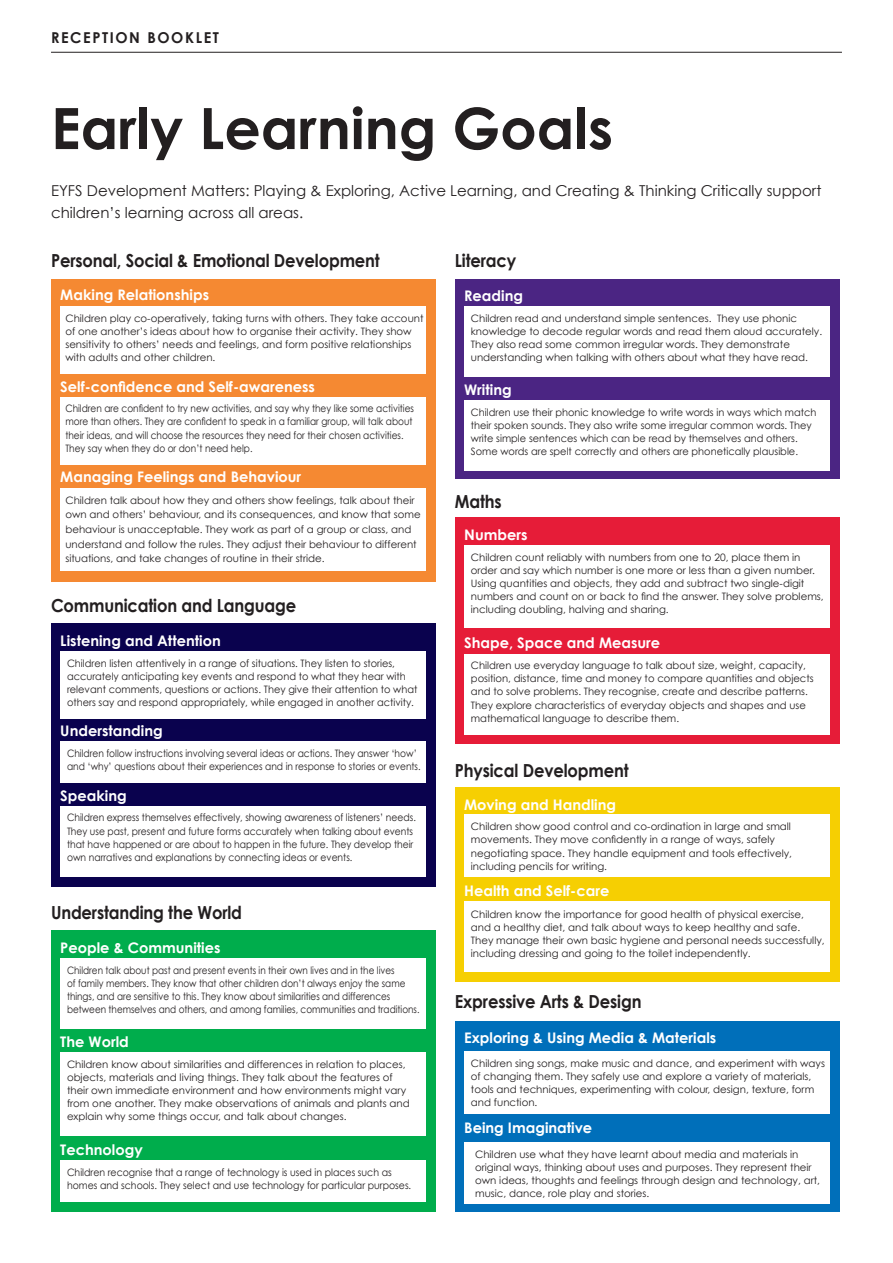
<style>
.page{position:relative;width:893px;height:1263px;background:#fff}
.page>*{position:absolute;margin:0;border:0;box-sizing:border-box;transform-origin:0 0}
.t1{font:700 57px "Century Gothic";color:#231f20}
.t2{font:700 18px "Century Gothic";letter-spacing:-.01em;color:#231f20;scale:.91 1}
.t3{font:15px/22.5px "Century Gothic";color:#231f20}
.t4{font:700 15px "Century Gothic";letter-spacing:.11em;color:#231f20}
.t5{font:700 14.55px "Century Gothic";color:#fff}
.t6{font:10.2px/13.2px "Century Gothic";color:#231f20}
.t7{font:10.2px/13.2px "Century Gothic";color:#231f20;scale:.96 1}
.t8{font:10.2px/13.2px "Century Gothic";color:#231f20;scale:.87 1}
.t9{font:10.2px/13.2px "Century Gothic";color:#231f20;scale:.9 1}
.t10{font:10.2px/13.2px "Century Gothic";color:#231f20;scale:.88 1}
.t11{font:10.2px/13.2px "Century Gothic";color:#231f20;scale:.89 1}
.t12{font:10.2px/13.2px "Century Gothic";color:#231f20;scale:.92 1}
</style>
<div class="page">
<div style="left:51px;top:279px;width:385px;height:303px;background:#f58932"></div>
<div style="left:51px;top:623px;width:385px;height:264px;background:#0a024e"></div>
<div style="left:455px;top:787px;width:384px;height:194px;background:#f6cf02"></div>
<div style="left:455px;top:279px;width:384px;height:199px;background:#4b2583"></div>
<div style="left:455px;top:517px;width:384px;height:227px;background:#e61c38"></div>
<div style="left:51px;top:930px;width:385px;height:282px;background:#00ad4c"></div>
<div style="left:455px;top:1022px;width:384px;height:190px;background:#006fba"></div>
<div style="left:60px;top:307px;width:366px;height:67px;background:#fff"></div>
<div style="left:60px;top:651px;width:366px;height:67px;background:#fff"></div>
<div style="left:464px;top:815px;width:366px;height:62px;background:#fff"></div>
<div style="left:464px;top:307px;width:366px;height:70px;background:#fff"></div>
<div style="left:464px;top:545px;width:366px;height:82px;background:#fff"></div>
<div style="left:60px;top:958px;width:366px;height:70px;background:#fff"></div>
<div style="left:464px;top:1052px;width:366px;height:62px;background:#fff"></div>
<div style="left:60px;top:397px;width:366px;height:67px;background:#fff"></div>
<div style="left:60px;top:741px;width:366px;height:42px;background:#fff"></div>
<div style="left:464px;top:901px;width:366px;height:70px;background:#fff"></div>
<div style="left:464px;top:401px;width:366px;height:70px;background:#fff"></div>
<div style="left:464px;top:654px;width:366px;height:81px;background:#fff"></div>
<div style="left:60px;top:1052px;width:366px;height:84px;background:#fff"></div>
<div style="left:464px;top:1142px;width:366px;height:62px;background:#fff"></div>
<div style="left:60px;top:1160px;width:366px;height:41px;background:#fff"></div>
<div style="left:60px;top:488px;width:366px;height:83px;background:#fff"></div>
<div style="left:60px;top:806px;width:366px;height:71px;background:#fff"></div>
<hr style="left:51px;top:52px;width:791px;height:1px;background:#231f20">
<p class="t4" style="left:51px;top:28px;width:169px">RECEPTION BOOKLET</p>
<p class="t1" style="left:51px;top:93px;width:564px">Early Learning Goals</p>
<p class="t3" style="left:51px;top:179px;width:772px">EYFS Development Matters: Playing &amp; Exploring, Active Learning, and Creating &amp; Thinking Critically support children’s learning across all areas.</p>
<p class="t2" style="left:51px;top:250px;width:363px">Personal, Social &amp; Emotional Development</p>
<p class="t2" style="left:455px;top:250px;width:69px">Literacy</p>
<p class="t5" style="left:60px;top:286px;width:150px">Making Relationships</p>
<p class="t6" style="left:65px;top:312px;width:360px">Children play co-operatively, taking turns with others. They take account of one another’s ideas about how to organise their activity. They show sensitivity to others’ needs and feelings, and form positive relationships with adults and other children.</p>
<p class="t5" style="left:60px;top:377px;width:256px">Self-confidence and Self-awareness</p>
<p class="t10" style="left:65px;top:402px;width:398px">Children are confident to try new activities, and say why they like some activities more than others. They are confident to speak in a familiar group, will talk about their ideas, and will choose the resources they need for their chosen activities.<br>They say when they do or don’t need help.</p>
<p class="t5" style="left:60px;top:468px;width:242px">Managing Feelings and Behaviour</p>
<p class="t6" style="left:65px;top:493px;width:357px;line-height:14.5px">Children talk about how they and others show feelings, talk about their own and others’ behaviour, and its consequences, and know that some behaviour is unacceptable. They work as part of a group or class, and understand and follow the rules. They adjust their behaviour to different situations, and take changes of routine in their stride.</p>
<p class="t2" style="left:51px;top:594px;width:271px">Communication and Language</p>
<p class="t5" style="left:60px;top:631px;width:162px">Listening and Attention</p>
<p class="t7" style="left:67px;top:656px;width:366px">Children listen attentively in a range of situations. They listen to stories, accurately anticipating key events and respond to what they hear with relevant comments, questions or actions. They give their attention to what others say and respond appropriately, while engaged in another activity.</p>
<p class="t5" style="left:60px;top:722px;width:104px">Understanding</p>
<p class="t11" style="left:67px;top:746px;width:399px">Children follow instructions involving several ideas or actions. They answer ‘how’ and ‘why’ questions about their experiences and in response to stories or events.</p>
<p class="t5" style="left:60px;top:786px;width:68px">Speaking</p>
<p class="t9" style="left:67px;top:811px;width:389px">Children express themselves effectively, showing awareness of listeners’ needs.<br>They use past, present and future forms accurately when talking about events that have happened or are about to happen in the future. They develop their own narratives and explanations by connecting ideas or events.</p>
<p class="t2" style="left:51px;top:901px;width:211px">Understanding the World</p>
<p class="t5" style="left:60px;top:939px;width:162px">People &amp; Communities</p>
<p class="t8" style="left:67px;top:963px;width:407px">Children talk about past and present events in their own lives and in the lives<br>of family members. They know that other children don’t always enjoy the same things, and are sensitive to this. They know about similarities and differences between themselves and others, and among families, communities and traditions.</p>
<p class="t5" style="left:60px;top:1033px;width:70px">The World</p>
<p class="t6" style="left:67px;top:1057px;width:344px">Children know about similarities and differences in relation to places, objects, materials and living things. They talk about the features of their own immediate environment and how environments might vary from one another. They make observations of animals and plants and explain why some things occur, and talk about changes.</p>
<p class="t5" style="left:60px;top:1140px;width:84px">Technology</p>
<p class="t12" style="left:67px;top:1165px;width:376px">Children recognise that a range of technology is used in places such as homes and schools. They select and use technology for particular purposes.</p>
<p class="t5" style="left:464px;top:287px;width:60px">Reading</p>
<p class="t6" style="left:471px;top:312px;width:353px">Children read and understand simple sentences. They use phonic knowledge to decode regular words and read them aloud accurately.<br>They also read some common irregular words. They demonstrate understanding when talking with others about what they have read.</p>
<p class="t5" style="left:464px;top:381px;width:49px">Writing</p>
<p class="t7" style="left:471px;top:406px;width:361px">Children use their phonic knowledge to write words in ways which match their spoken sounds. They also write some irregular common words. They write simple sentences which can be read by themselves and others.<br>Some words are spelt correctly and others are phonetically plausible.</p>
<p class="t2" style="left:455px;top:490px;width:53px">Maths</p>
<p class="t5" style="left:464px;top:525px;width:65px">Numbers</p>
<p class="t6" style="left:471px;top:550px;width:354px">Children count reliably with numbers from one to 20, place them in order and say which number is one more or less than a given number.<br>Using quantities and objects, they add and subtract two single-digit numbers and count on or back to find the answer. They solve problems, including doubling, halving and sharing.</p>
<p class="t5" style="left:464px;top:634px;width:198px">Shape, Space and Measure</p>
<p class="t6" style="left:471px;top:659px;width:344px">Children use everyday language to talk about size, weight, capacity, position, distance, time and money to compare quantities and objects and to solve problems. They recognise, create and describe patterns.<br>They explore characteristics of everyday objects and shapes and use mathematical language to describe them.</p>
<p class="t2" style="left:455px;top:759px;width:192px">Physical Development</p>
<p class="t5" style="left:464px;top:795px;width:153px">Moving and Handling</p>
<p class="t6" style="left:471px;top:820px;width:323px">Children show good control and co-ordination in large and small movements. They move confidently in a range of ways, safely negotiating space. They handle equipment and tools effectively, including pencils for writing.</p>
<p class="t5" style="left:464px;top:882px;width:147px">Health and Self-care</p>
<p class="t6" style="left:471px;top:907px;width:355px">Children know the importance for good health of physical exercise, and a healthy diet, and talk about ways to keep healthy and safe.<br>They manage their own basic hygiene and personal needs successfully, including dressing and going to the toilet independently.</p>
<p class="t2" style="left:455px;top:990px;width:207px">Expressive Arts &amp; Design</p>
<p class="t5" style="left:464px;top:1029px;width:254px">Exploring &amp; Using Media &amp; Materials</p>
<p class="t6" style="left:471px;top:1056px;width:356px">Children sing songs, make music and dance, and experiment with ways of changing them. They safely use and explore a variety of materials, tools and techniques, experimenting with colour, design, texture, form and function.</p>
<p class="t5" style="left:464px;top:1119px;width:130px">Being Imaginative</p>
<p class="t6" style="left:475px;top:1147px;width:346px">Children use what they have learnt about media and materials in original ways, thinking about uses and purposes. They represent their own ideas, thoughts and feelings through design and technology, art, music, dance, role play and stories.</p>
</div>
